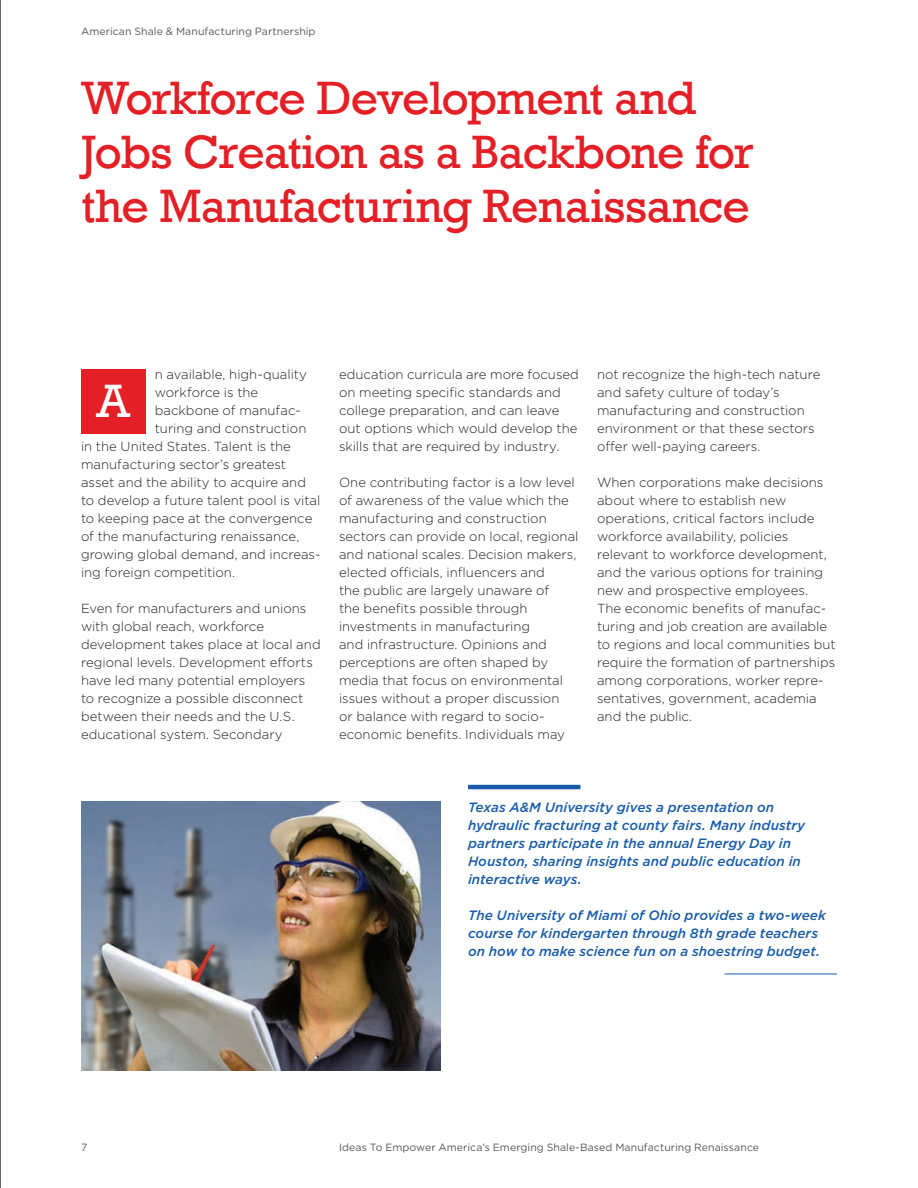
<style>
.page{position:relative;width:918px;height:1188px;background:#fff}
.page>*{position:absolute;margin:0;border:0;box-sizing:border-box;transform-origin:0 0}
.Large_Head_-_red{font:48px/54px "Rockwell";letter-spacing:-.02em;color:#e41f25}
.Large_Head_-_white{font:48px "Rockwell";color:#fff}
.call_out_-_1_5_colum{font:italic 500 13.5px/18px "Gotham";color:#185cab}
.body_text{font:300 13.2px/18px "Gotham";color:#231f20}
.t1{font:10.5px "Gotham";letter-spacing:.01em;color:#57585a}
</style>
<div class="page">
<div style="left:81px;top:369px;width:65px;height:65px;background:#e41f25"></div>
<img style="left:81px;top:801px;width:360px;height:270px">
<hr style="left:468px;top:785px;width:112px;height:4px;background:#185cab">
<hr style="left:724px;top:974px;width:113px;height:1px;background:#185cab">
<hr style="left:0;top:0;width:1px;height:1188px;background:#231f20">
<p class="t1" style="left:81px;top:25px;width:236px">American Shale &amp; Manufacturing Partnership</p>
<p class="Large_Head_-_red" style="left:81px;top:72px;width:674px">Workforce Development and<br>Jobs Creation as a Backbone for the Manufacturing Renaissance</p>
<p class="body_text" style="left:155px;top:365px;width:154px">n available, high-quality</p>
<p class="body_text" style="left:155px;top:383px;width:105px">workforce is the</p>
<p class="body_text" style="left:155px;top:401px;width:148px">backbone of manufac-</p>
<p class="body_text" style="left:155px;top:419px;width:153px">turing and construction</p>
<p class="body_text" style="left:81px;top:437px;width:211px">in the United States. Talent is the</p>
<p class="body_text" style="left:81px;top:455px;width:207px">manufacturing sector’s greatest</p>
<p class="body_text" style="left:81px;top:473px;width:227px">asset and the ability to acquire and</p>
<p class="body_text" style="left:81px;top:491px;width:241px">to develop a future talent pool is vital</p>
<p class="body_text" style="left:81px;top:509px;width:233px">to keeping pace at the convergence</p>
<p class="body_text" style="left:81px;top:527px;width:220px">of the manufacturing renaissance,</p>
<p class="body_text" style="left:81px;top:545px;width:241px">growing global demand, and increas-</p>
<p class="body_text" style="left:81px;top:563px;width:156px">ing foreign competition.</p>
<p class="body_text" style="left:81px;top:599px;width:241px">Even for manufacturers and unions with global reach, workforce development takes place at local and regional levels. Development efforts have led many potential employers to recognize a possible disconnect between their needs and the U.S. educational system. Secondary</p>
<p class="Large_Head_-_white" style="left:97px;top:373px;width:35px">A</p>
<p class="body_text" style="left:339px;top:365px;width:241px">education curricula are more focused on meeting specific standards and college preparation, and can leave out options which would develop the skills that are required by industry.</p>
<p class="body_text" style="left:339px;top:473px;width:241px">One contributing factor is a low level of awareness of the value which the manufacturing and construction sectors can provide on local, regional and national scales. Decision makers, elected officials, influencers and<br>the public are largely unaware of<br>the benefits possible through investments in manufacturing<br>and infrastructure. Opinions and perceptions are often shaped by media that focus on environmental issues without a proper discussion<br>or balance with regard to socio&shy;economic benefits. Individuals may</p>
<p class="body_text" style="left:597px;top:365px;width:225px">not recognize the high-tech nature and safety culture of today’s manufacturing and construction environment or that these sectors offer well-paying careers.</p>
<p class="body_text" style="left:597px;top:473px;width:240px">When corporations make decisions about where to establish new operations, critical factors include workforce availability, policies relevant to workforce development, and the various options for training new and prospective employees.<br>The economic benefits of manufac&shy;turing and job creation are available to regions and local communities but require the formation of partnerships among corporations, worker repre&shy;sentatives, government, academia and the public.</p>
<p class="call_out_-_1_5_colum" style="left:468px;top:798px;width:339px">Texas A&amp;M University gives a presentation on hydraulic fracturing at county fairs. Many industry partners participate in the annual Energy Day in Houston, sharing insights and public education in interactive ways.</p>
<p class="call_out_-_1_5_colum" style="left:468px;top:906px;width:359px">The University of Miami of Ohio provides a two-week course for kindergarten through 8th grade teachers on how to make science fun on a shoestring budget.</p>
<p class="t1" style="left:81px;top:1141px;width:8px">7</p>
<p class="t1" style="left:339px;top:1141px;width:422px">Ideas To Empower America’s Emerging Shale-Based Manufacturing Renaissance</p>
</div>
